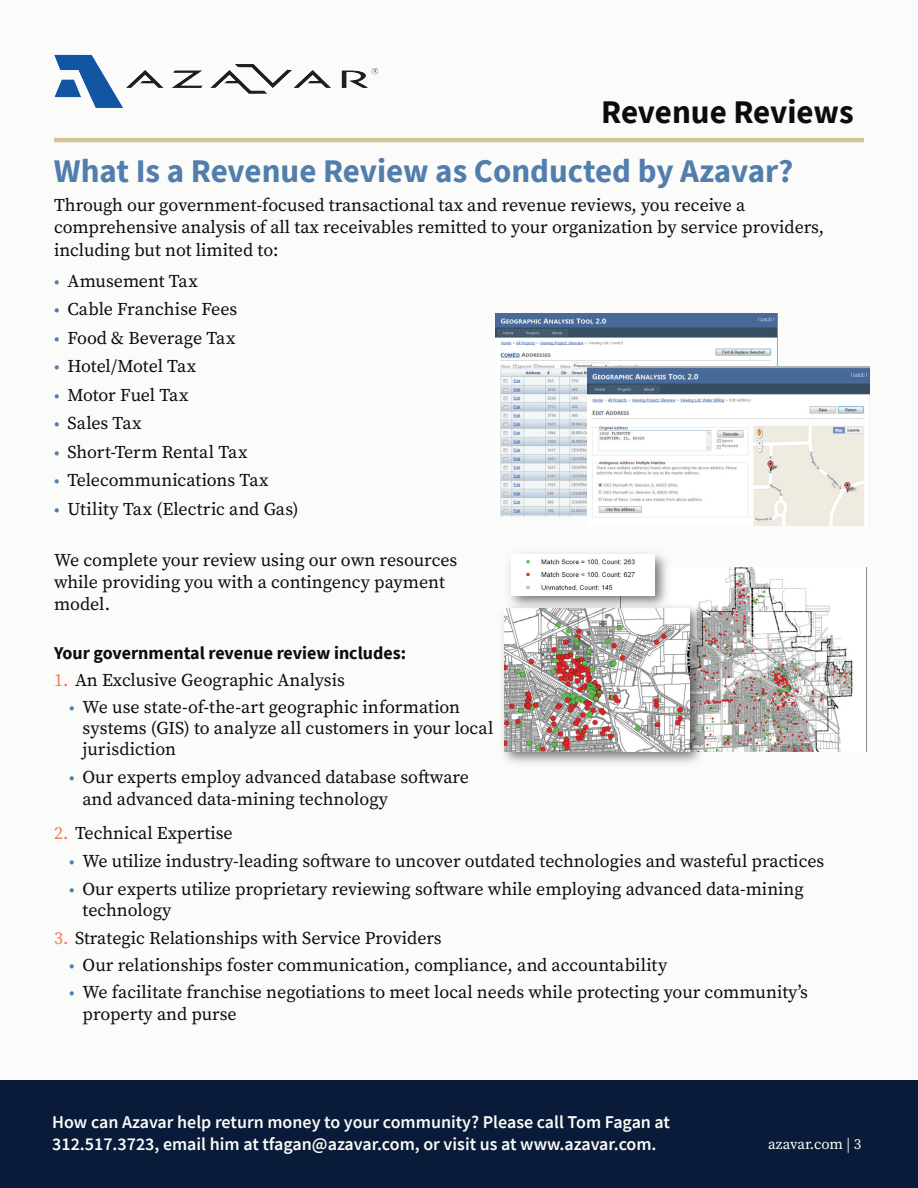
<style>
.page{position:relative;width:918px;height:1188px;background:#fff}
.page>*{position:absolute;margin:0;border:0;box-sizing:border-box;transform-origin:0 0}
.t1{font:700 33px "Source Sans Pro";color:#517ead}
.t2{font:700 33px "Source Sans Pro";letter-spacing:-.005em;color:#0b0c0b}
.t3{font:18px/21.6px "Source Serif Pro";color:#0b0c0b}
.t4{font:600 18px/22.5px "Source Sans Pro";color:#fbfcfa}
.t5{font:700 18px "Source Sans Pro";color:#0b0c0b}
.t6{font:15px "Source Serif Pro";color:#fbfcfa}
.s1{font-family:"Source Sans Pro";color:#517ead}
.s2{color:#f47957}
</style>
<div class="page">
<div style="left:1px;top:986px;width:917px;height:202px;background:#091b38"></div>
<div style="left:0;top:0;width:918px;height:1080px;background:#fbfcfa"></div>
<img style="left:54px;top:54px;width:324px;height:54px">
<hr style="left:54px;top:138px;width:810px;height:4px;background:#d5c498">
<img style="left:495px;top:314px;width:282px;height:202px">
<img style="left:587px;top:367px;width:282px;height:159px">
<img style="left:709px;top:567px;width:158px;height:185px">
<img style="left:503px;top:600px;width:206px;height:163px">
<img style="left:505px;top:608px;width:184px;height:143px">
<img style="left:503px;top:553px;width:171px;height:61px">
<img style="left:512px;top:555px;width:143px;height:40px">
<h1 class="t2" style="left:601px;top:90px;width:254px">Revenue Reviews</h1>
<h1 class="t1" style="left:54px;top:149px;width:741px">What Is a Revenue Review as Conducted by Azavar?</h1>
<p class="t3" style="left:54px;top:194px;width:772px;line-height:22.5px">Through our government-focused transactional tax and revenue reviews, you receive a comprehensive analysis of all tax receivables remitted to your organization by service providers, including but not limited to:</p>
<p class="t3" style="left:54px;top:270px;width:145px"><span class="s1">•</span> Amusement Tax</p>
<p class="t3" style="left:54px;top:299px;width:185px"><span class="s1">•</span> Cable Franchise Fees</p>
<p class="t3" style="left:54px;top:327px;width:183px"><span class="s1">•</span> Food &amp; Beverage Tax</p>
<p class="t3" style="left:54px;top:356px;width:144px"><span class="s1">•</span> Hotel/Motel Tax</p>
<p class="t3" style="left:54px;top:384px;width:136px"><span class="s1">•</span> Motor Fuel Tax</p>
<p class="t3" style="left:54px;top:412px;width:89px"><span class="s1">•</span> Sales Tax</p>
<p class="t3" style="left:54px;top:441px;width:195px"><span class="s1">•</span> Short-Term Rental Tax</p>
<p class="t3" style="left:54px;top:469px;width:216px"><span class="s1">•</span> Telecommunications Tax</p>
<p class="t3" style="left:54px;top:498px;width:246px"><span class="s1">•</span> Utility Tax (Electric and Gas)</p>
<p class="t3" style="left:54px;top:550px;width:405px">We complete your review using our own resources while providing you with a contingency payment model.</p>
<p class="t5" style="left:54px;top:641px;width:354px">Your governmental revenue review includes:</p>
<p class="t3" style="left:54px;top:670px;width:292px"><span class="s2">1.</span> An Exclusive Geographic Analysis</p>
<p class="t3" style="left:83px;top:697px;width:413px;line-height:21px;text-indent:-14px"><span class="s1">•</span> We use state-of-the-art geographic information systems (GIS) to analyze all customers in your local jurisdiction</p>
<p class="t3" style="left:83px;top:766px;width:388px;text-indent:-14px"><span class="s1">•</span> Our experts employ advanced database software and advanced data-mining technology</p>
<p class="t3" style="left:54px;top:823px;width:180px"><span class="s2">2.</span> Technical Expertise</p>
<p class="t3" style="left:69px;top:850px;width:757px"><span class="s1">•</span> We utilize industry-leading software to uncover outdated technologies and wasteful practices</p>
<p class="t3" style="left:83px;top:878px;width:723px;text-indent:-14px"><span class="s1">•</span> Our experts utilize proprietary reviewing software while employing advanced data-mining technology</p>
<p class="t3" style="left:54px;top:927px;width:389px"><span class="s2">3.</span> Strategic Relationships with Service Providers</p>
<p class="t3" style="left:69px;top:954px;width:600px"><span class="s1">•</span> Our relationships foster communication, compliance, and accountability</p>
<p class="t3" style="left:83px;top:982px;width:727px;text-indent:-14px"><span class="s1">•</span> We facilitate franchise negotiations to meet local needs while protecting your community’s property and purse</p>
<p class="t4" style="left:52px;top:1110px;width:619px">How can Azavar help return money to your community? Please call Tom Fagan at<br>312.517.3723, email him at tfagan@azavar.com, or visit us at www.azavar.com.</p>
<p class="t6" style="left:768px;top:1134px;width:95px">azavar.com | 3</p>
</div>
